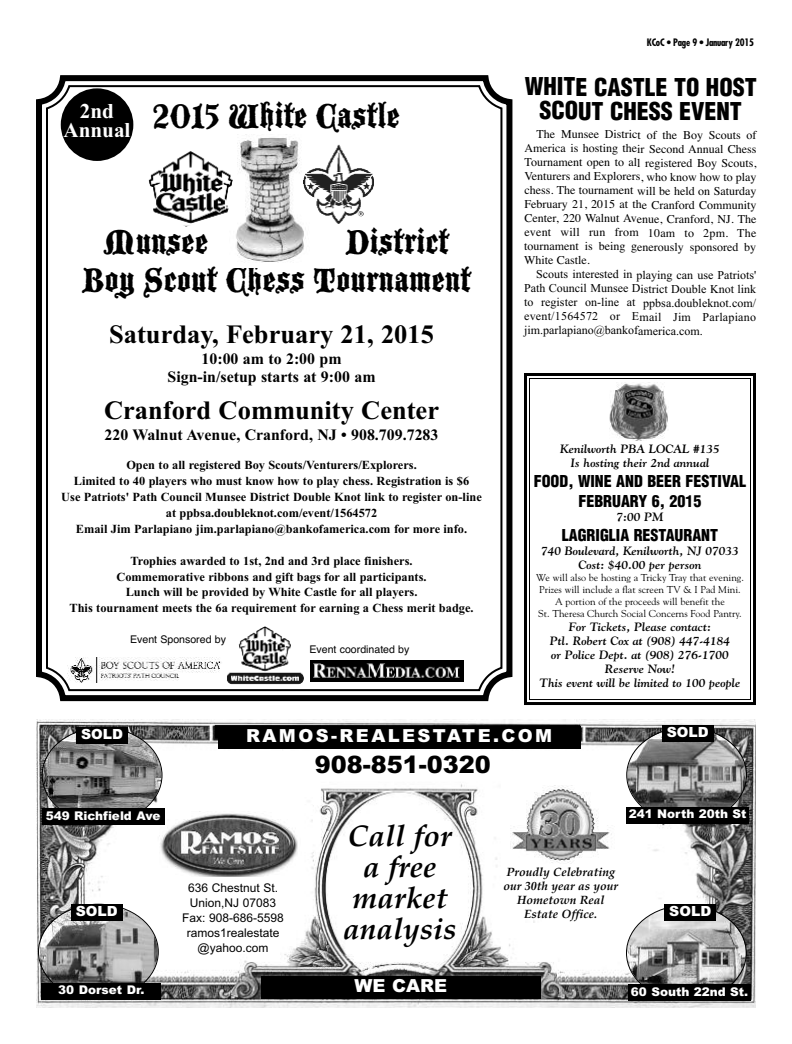
<style>
.page{position:relative;width:792px;height:1044px;background:#fff}
.page>*{position:absolute;margin:0;border:0;box-sizing:border-box;transform-origin:0 0}
.t1{font:36.7px/38.2px "Blackmoor Let Plain";color:#000}
.t2{font:italic 700 30px/31px "Palatino";color:#000;text-align:center}
.t3{font:700 26.5px "Times New Roman";color:#000}
.t4{font:900 condensed 24px/24px "Helvetica";color:#000;text-align:center}
.t5{font:900 24px "Arial";color:#000}
.t6{font:700 21.2px/19.4px "Times New Roman";color:#fff;text-align:center}
.t7{font:900 18px "Arial";letter-spacing:.135em;color:#fff}
.t8{font:900 condensed 16px/20px "Helvetica";color:#000;text-align:center}
.t9{font:700 15.9px/17.6px "Times New Roman";color:#000;text-align:center}
.t10{font:900 14px "Arial";color:#fff}
.t11{font:700 12.4px/15.9px "Times New Roman";color:#000;text-align:center}
.t12{font:12px/14px "Times";letter-spacing:-.005em;color:#000;text-align:justify}
.t13{font:italic 700 12px/14px "Goudy";color:#000;text-align:center}
.t14{font:12px/14px "Times New Roman";color:#000;text-align:justify}
.t15{font:12px/15px "Arial";color:#000;text-align:center}
.t16{font:italic 700 12px/14px "Palatino";color:#000;text-align:center}
.t17{font:900 12px "Arial";color:#fff}
.t18{font:10.6px "Helvetica";color:#000}
.t19{font:10px/12px "Goudy";color:#000;text-align:center}
.t20{font:700 condensed 10px "Futura";letter-spacing:-.025em;color:#000}
</style>
<div class="page">
<img style="left:36px;top:720px;width:720px;height:288px">
<svg style="left:38px;top:904px;width:121px;height:96px;background:#929292"></svg>
<svg style="left:626px;top:727px;width:121px;height:80px;background:#828282"></svg>
<svg style="left:626px;top:905px;width:121px;height:96px;background:#a3a3a3"></svg>
<div style="left:42px;top:983px;width:119px;height:16px;background:#000"></div>
<div style="left:628px;top:984px;width:123px;height:17px;background:#000"></div>
<div style="left:626px;top:807px;width:123px;height:16px;background:#000"></div>
<div style="left:662px;top:726px;width:52px;height:16px;background:#000"></div>
<div style="left:665px;top:904px;width:51px;height:17px;background:#000"></div>
<div style="left:71px;top:904px;width:52px;height:16px;background:#000"></div>
<img style="left:160px;top:811px;width:142px;height:66px">
<img style="left:502px;top:785px;width:113px;height:78px">
<div style="left:218px;top:726px;width:363px;height:23px;background:#000"></div>
<div style="left:261px;top:976px;width:280px;height:23px;background:#000"></div>
<svg style="left:42px;top:727px;width:121px;height:82px;background:#7b7b7b"></svg>
<div style="left:76px;top:727px;width:52px;height:17px;background:#000"></div>
<div style="left:42px;top:809px;width:123px;height:16px;background:#000"></div>
<svg style="left:36px;top:75px;width:477px;height:627px"></svg>
<svg style="left:45px;top:84px;width:458px;height:609px"></svg>
<img style="left:68px;top:658px;width:154px;height:25px">
<img style="left:311px;top:660px;width:152px;height:22px">
<img style="left:230px;top:135px;width:84px;height:133px">
<img style="left:304px;top:144px;width:69px;height:80px">
<img style="left:140px;top:148px;width:94px;height:79px">
<img style="left:226px;top:627px;width:80px;height:58px">
<div style="left:61px;top:88px;width:72px;height:73px;background:#000;border-radius:50%"></div>
<div style="left:524px;top:373px;width:232px;height:332px;border:3px solid #000"></div>
<div style="left:529px;top:378px;width:222px;height:322px;border:1px solid #000"></div>
<img style="left:609px;top:383px;width:59px;height:58px">
<h3 class="t6" style="left:63px;top:101px;width:69px">2nd<br>Annual</h3>
<h1 class="t1" style="left:153px;top:96px;width:248px">2015 White Castle</h1>
<h1 class="t1" style="left:82px;top:222px;width:391px;text-indent:264px">District<br>Boy Scout Chess Tournament</h1>
<h3 class="t3" style="left:109px;top:319px;width:326px">Saturday, February 21, 2015</h3>
<p class="t9" style="left:168px;top:350px;width:210px">10:00 am to 2:00 pm<br>Sign-in/setup starts at 9:00 am</p>
<h3 class="t3" style="left:104px;top:394px;width:337px">Cranford Community Center</h3>
<p class="t9" style="left:105px;top:426px;width:335px">220 Walnut Avenue, Cranford, NJ • 908.709.7283</p>
<p class="t11" style="left:61px;top:457px;width:422px">Open to all registered Boy Scouts/Venturers/Explorers.<br>Limited to 40 players who must know how to play chess. Registration is $6<br>Use Patriots' Path Council Munsee District Double Knot link to register on-line at ppbsa.doubleknot.com/event/1564572<br>Email Jim Parlapiano jim.parlapiano@bankofamerica.com for more info.</p>
<p class="t11" style="left:70px;top:552px;width:406px">Trophies awarded to 1st, 2nd and 3rd place finishers.<br>Commemorative ribbons and gift bags for all participants.<br>Lunch will be provided by White Castle for all players.<br>This tournament meets the 6a requirement for earning a Chess merit badge.</p>
<p class="t18" style="left:130px;top:634px;width:97px">Event Sponsored by</p>
<p class="t18" style="left:309px;top:644px;width:102px">Event coordinated by</p>
<h1 class="t1" style="left:104px;top:222px;width:106px">Munsee</h1>
<p class="t20" style="left:647px;top:38px;width:109px">KCoC • Page 9 • January 2015</p>
<h3 class="t4" style="left:525px;top:75px;width:233px">WHITE CASTLE TO HOST<br>SCOUT CHESS EVENT</h3>
<p class="t12" style="left:524px;top:127px;width:234px;text-indent:12px">The Munsee District of the Boy Scouts of America is hosting their Second Annual Chess Tournament open to all registered Boy Scouts, Venturers and Explorers, who know how to play chess. The tournament will be held on Saturday February 21, 2015 at the Cranford Community Center, 220 Walnut Avenue, Cranford, NJ. The event will run from 10am to 2pm. The tournament is being generously sponsored by White Castle.</p>
<p class="t14" style="left:524px;top:267px;width:234px;text-indent:12px">Scouts interested in playing can use Patriots' Path Council Munsee District Double Knot link to register on-line at ppbsa.doubleknot.com/ event/1564572 or Email Jim Parlapiano jim.parlapiano@bankofamerica.com.</p>
<p class="t13" style="left:560px;top:442px;width:161px">Kenilworth PBA LOCAL #135<br>Is hosting their 2nd annual</p>
<p class="t8" style="left:534px;top:472px;width:214px">FOOD, WINE AND BEER FESTIVAL<br>FEBRUARY 6, 2015</p>
<p class="t13" style="left:616px;top:510px;width:49px">7:00 PM</p>
<p class="t8" style="left:562px;top:526px;width:158px">LAGRIGLIA RESTAURANT</p>
<p class="t13" style="left:541px;top:544px;width:199px">740 Boulevard, Kenilworth, NJ 07033<br>Cost: $40.00 per person</p>
<p class="t19" style="left:536px;top:572px;width:209px">We will also be hosting a Tricky Tray that evening.<br>Prizes will include a flat screen TV &amp; I Pad Mini.<br>A portion of the proceeds will benefit the<br>St. Theresa Church Social Concerns Food Pantry.</p>
<p class="t13" style="left:540px;top:620px;width:202px">For Tickets, Please contact:<br>Ptl. Robert Cox at (908) 447-4184<br>or Police Dept. at (908) 276-1700<br>Reserve Now!<br>This event will be limited to 100 people</p>
<p class="t10" style="left:81px;top:726px;width:44px">SOLD</p>
<p class="t17" style="left:46px;top:809px;width:116px">549 Richfield Ave</p>
<h3 class="t7" style="left:246px;top:725px;width:308px">RAMOS-REALESTATE.COM</h3>
<h3 class="t5" style="left:315px;top:751px;width:178px">908-851-0320</h3>
<p class="t10" style="left:667px;top:724px;width:44px">SOLD</p>
<p class="t17" style="left:629px;top:807px;width:119px">241 North 20th St</p>
<h2 class="t2" style="left:343px;top:820px;width:115px">Call for a free market analysis</h2>
<p class="t16" style="left:503px;top:865px;width:116px">Proudly Celebrating our 30th year as your<br>Hometown Real<br>Estate Office.</p>
<p class="t15" style="left:182px;top:881px;width:103px">636 Chestnut St.<br>Union,NJ 07083<br>Fax: 908-686-5598 ramos1realestate @yahoo.com</p>
<p class="t10" style="left:76px;top:903px;width:44px">SOLD</p>
<p class="t10" style="left:669px;top:903px;width:44px">SOLD</p>
<h3 class="t7" style="left:355px;top:976px;width:94px">WE CARE</h3>
<p class="t17" style="left:58px;top:983px;width:88px">30 Dorset Dr.</p>
<p class="t17" style="left:631px;top:985px;width:119px">60 South 22nd St.</p>
</div>
